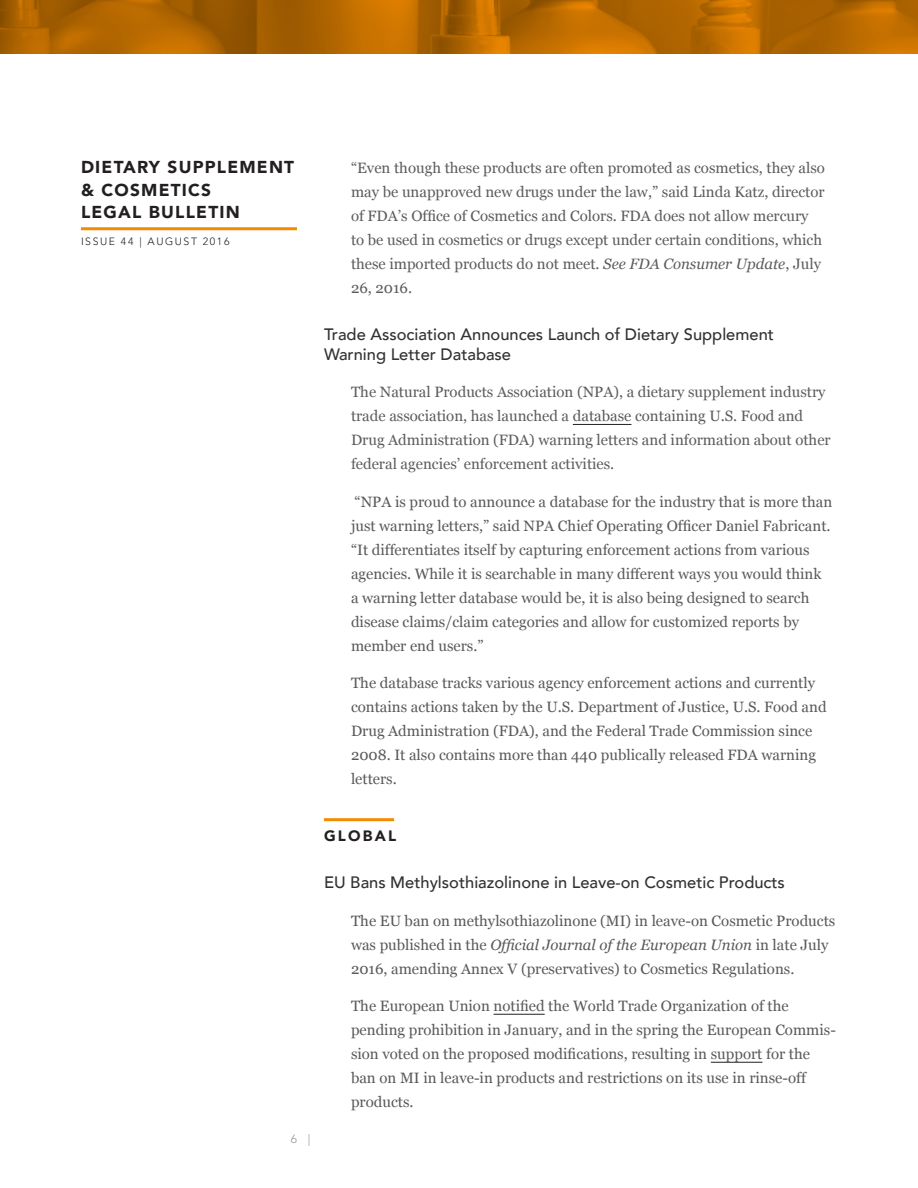
<style>
.page{position:relative;width:918px;height:1188px;background:#fff}
.page>*{position:absolute;margin:0;border:0;box-sizing:border-box;transform-origin:0 0}
.t1{font:900 17.25px/22.5px "Avenir";letter-spacing:.07em;color:#231f20}
.t2{font:500 16.5px/19.8px "Avenir";color:#333132}
.t3{font:15px/24px "Georgia";color:#58595b}
.t4{font:15px/24px "Georgia";color:#5c5c5c}
.t5{font:900 15px "Avenir";letter-spacing:.15em;color:#231f20}
.t6{font:300 12px "Avenir LT Std";color:#939598}
.t7{font:300 10.5px "Avenir LT Std";letter-spacing:.15em;color:#231f20}
.s1{font-style:italic}
.s2{color:#58595b}
</style>
<div class="page">
<svg style="left:0;top:0;width:918px;height:54px"></svg>
<hr style="left:81px;top:227px;width:216px;height:3px;background:#f38a00">
<hr style="left:573px;top:424px;width:58px;height:1px;background:#231f20">
<hr style="left:324px;top:818px;width:70px;height:3px;background:#f38a00">
<hr style="left:494px;top:1014px;width:51px;height:1px;background:#231f20">
<hr style="left:711px;top:1062px;width:52px;height:1px;background:#231f20">
<p class="t1" style="left:81px;top:156px;width:215px">DIETARY SUPPLEMENT &amp; COSMETICS<br>LEGAL BULLETIN</p>
<p class="t7" style="left:81px;top:235px;width:150px">ISSUE 44 | AUGUST 2016</p>
<p class="t4" style="left:351px;top:156px;width:476px">“Even though these products are often promoted as cosmetics, they also may be unapproved new drugs under the law,” said Linda Katz, director of FDA’s Office of Cosmetics and Colors. FDA does not allow mercury to be used in cosmetics or drugs except under certain conditions, which these imported products do not meet. <span class="s1">See FDA Consumer Update</span>, July 26, 2016.</p>
<p class="t2" style="left:324px;top:324px;width:451px">Trade Association Announces Launch of Dietary Supplement<br>Warning Letter Database</p>
<p class="t4" style="left:351px;top:381px;width:481px">The Natural Products Association (NPA), a dietary supplement industry trade association, has launched a <span class="s2">database</span> containing U.S. Food and Drug Administration (FDA) warning letters and information about other federal agencies’ enforcement activities.</p>
<p class="t3" style="left:351px;top:490px;width:483px">“NPA is proud to announce a database for the industry that is more than just warning letters,” said NPA Chief Operating Officer Daniel Fabricant. “It differentiates itself by capturing enforcement actions from various agencies. While it is searchable in many different ways you would think a warning letter database would be, it is also being designed to search disease claims/claim categories and allow for customized reports by member end users.”</p>
<p class="t3" style="left:351px;top:672px;width:477px">The database tracks various agency enforcement actions and currently contains actions taken by the U.S. Department of Justice, U.S. Food and Drug Administration (FDA), and the Federal Trade Commission since 2008. It also contains more than 440 publically released FDA warning letters.</p>
<p class="t6" style="left:291px;top:1132px;width:21px">6 |</p>
<p class="t5" style="left:324px;top:823px;width:74px">GLOBAL</p>
<p class="t2" style="left:324px;top:872px;width:462px">EU Bans Methylsothiazolinone in Leave-on Cosmetic Products</p>
<p class="t3" style="left:351px;top:909px;width:486px">The EU ban on methylsothiazolinone (MI) in leave-on Cosmetic Products was published in the <span class="s1">Official Journal of the European Union</span> in late July<br>2016, amending Annex V (preservatives) to Cosmetics Regulations.</p>
<p class="t3" style="left:351px;top:994px;width:487px">The European Union notified the World Trade Organization of the pending prohibition in January, and in the spring the European Commis&shy;sion voted on the proposed modifications, resulting in support for the ban on MI in leave-in products and restrictions on its use in rinse-off products.</p>
</div>
